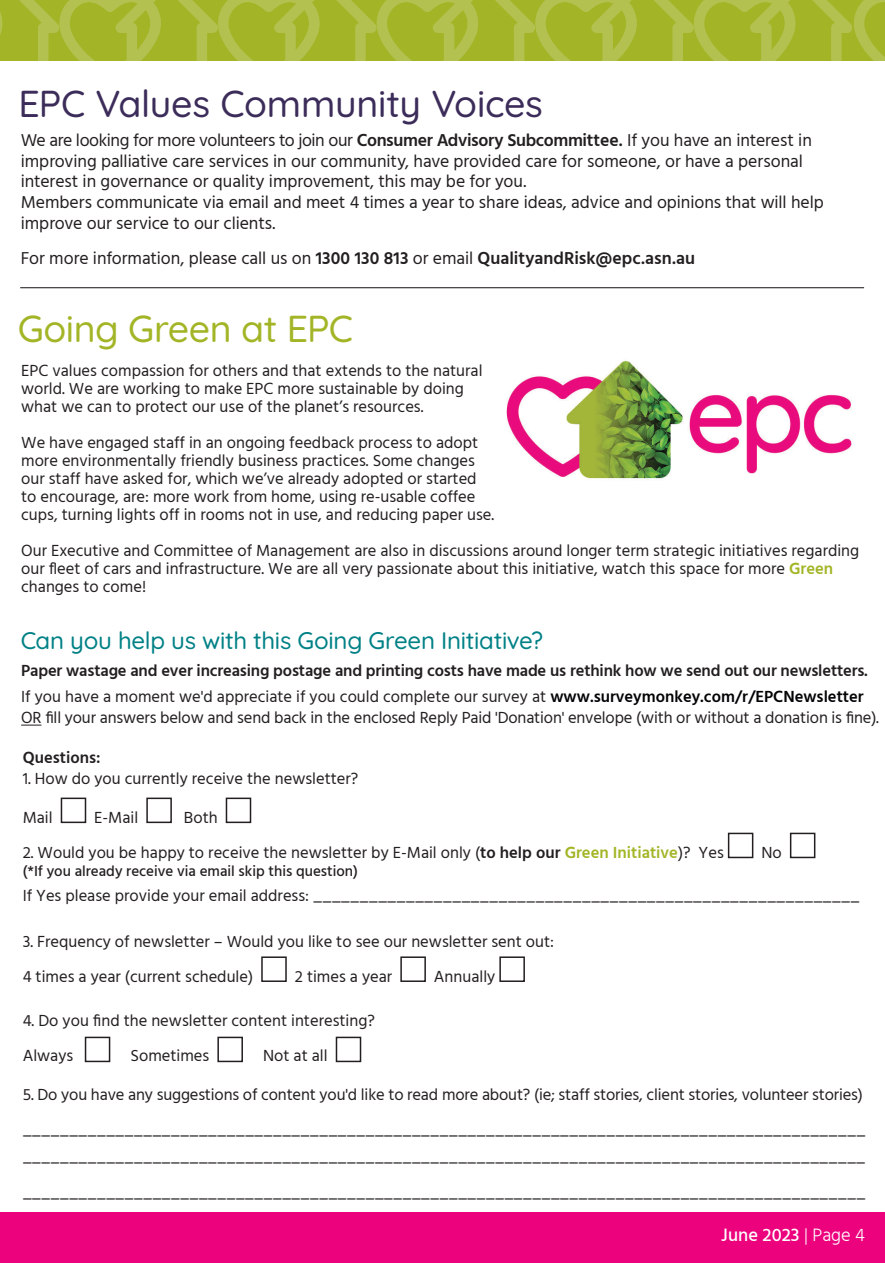
<style>
.page{position:relative;width:885px;height:1263px;background:#fff}
.page>*{position:absolute;margin:0;border:0;box-sizing:border-box;transform-origin:0 0}
.t1{font:300 37.5px "Quicksand";letter-spacing:-.005em;color:#3c2c5a}
.t2{font:300 37.5px "Quicksand";letter-spacing:-.015em;color:#a3b526}
.t3{font:300 24px "Quicksand";letter-spacing:-.015em;color:#008186}
.t4{font:500 18.45px "Hind Vadodara";color:#fff}
.t5{font:17.7px/20.7px "Hind Vadodara";letter-spacing:-.005em;color:#231f20}
.t6{font:16.5px/18px "Hind Vadodara";color:#231f20}
.t7{font:600 16.5px/26.5px "Hind Vadodara";letter-spacing:-.01em;color:#231f20}
.t8{font:500 15px "Hind Vadodara";color:#231f20}
.s1{font-weight:600}
.s2{font-weight:600;color:#a3b526}
.s3{font-weight:400}
.s4{color:#020304}
.s5{font-weight:300}
</style>
<div class="page">
<svg style="left:0;top:0;width:884px;height:61px;background:#a8b934"></svg>
<div style="left:0;top:1213px;width:884px;height:50px;background:#ed027e"></div>
<div style="left:61px;top:797px;width:25px;height:26px;border:2px solid #231f20"></div>
<div style="left:146px;top:797px;width:26px;height:26px;border:2px solid #231f20"></div>
<div style="left:226px;top:797px;width:25px;height:26px;border:2px solid #231f20"></div>
<div style="left:727px;top:833px;width:26px;height:25px;border:2px solid #231f20"></div>
<div style="left:789px;top:833px;width:26px;height:25px;border:2px solid #231f20"></div>
<div style="left:261px;top:956px;width:26px;height:26px;border:2px solid #231f20"></div>
<div style="left:400px;top:956px;width:26px;height:26px;border:2px solid #231f20"></div>
<div style="left:499px;top:956px;width:26px;height:26px;border:2px solid #231f20"></div>
<div style="left:85px;top:1037px;width:25px;height:25px;border:2px solid #231f20"></div>
<div style="left:217px;top:1037px;width:26px;height:25px;border:2px solid #231f20"></div>
<div style="left:336px;top:1037px;width:25px;height:25px;border:2px solid #231f20"></div>
<img style="left:506px;top:360px;width:346px;height:119px">
<hr style="left:20px;top:287px;width:844px;height:1px;background:#231f20">
<svg style="left:21px;top:725px;width:20px;height:1px"></svg>
<h1 class="t1" style="left:19px;top:89px;width:526px">EPC Values Community Voices</h1>
<p class="t5" style="left:21px;top:130px;width:804px">We are looking for more volunteers to join our <span class="s1">Consumer Advisory Subcommittee.</span> If you have an interest in improving palliative care services in our community, have provided care for someone, or have a personal interest in governance or quality improvement, this may be for you.<br>Members communicate via email and meet 4 times a year to share ideas, advice and opinions that will help improve our service to our clients.</p>
<p class="t5" style="left:21px;top:249px;width:675px">For more information, please call us on <span class="s1">1300 130 813</span> or email <span class="s1">QualityandRisk@epc.asn.au</span></p>
<h1 class="t2" style="left:18px;top:314px;width:336px">Going Green at EPC</h1>
<p class="t6" style="left:21px;top:362px;width:463px">EPC values compassion for others and that extends to the natural world. We are working to make EPC more sustainable by doing what we can to protect our use of the planet’s resources.</p>
<p class="t6" style="left:21px;top:434px;width:474px">We have engaged staff in an ongoing feedback process to adopt more environmentally friendly business practices. Some changes our staff have asked for, which we’ve already adopted or started to encourage, are: more work from home, using re-usable coffee cups, turning lights off in rooms not in use, and reducing paper use.</p>
<p class="t6" style="left:21px;top:542px;width:839px">Our Executive and Committee of Management are also in discussions around longer term strategic initiatives regarding our fleet of cars and infrastructure. We are all very passionate about this initiative, watch this space for more <span class="s2">Green </span>changes to come!</p>
<h2 class="t3" style="left:21px;top:631px;width:523px">Can you help us with this Going Green Initiative?</h2>
<p class="t7" style="left:21px;top:657px;width:848px">Paper wastage and ever increasing postage and printing costs have made us rethink how we send out our newsletters.<br><span class="s3">If you have a moment we'd appreciate if you could complete our survey at</span> <span class="s4">www.surveymonkey.com/r/EPCNewsletter</span></p>
<p class="t6" style="left:21px;top:708px;width:859px">OR fill your answers below and send back in the enclosed Reply Paid 'Donation' envelope (with or without a donation is fine).</p>
<p class="t7" style="left:23px;top:745px;width:79px">Questions:</p>
<p class="t6" style="left:23px;top:770px;width:337px">1. How do you currently receive the newsletter?</p>
<p class="t6" style="left:23px;top:810px;width:31px">Mail</p>
<p class="t6" style="left:94px;top:810px;width:45px">E-Mail</p>
<p class="t6" style="left:184px;top:810px;width:35px">Both</p>
<p class="t6" style="left:23px;top:844px;width:702px">2. Would you be happy to receive the newsletter by E-Mail only (<span class="s1">to help our</span> <span class="s2">Green Initiative</span>)? Yes</p>
<p class="t6" style="left:761px;top:845px;width:22px">No</p>
<p class="t8" style="left:23px;top:865px;width:337px">(*If you already receive via email skip this question)</p>
<p class="t6" style="left:23px;top:887px;width:838px">If Yes please provide your email address: ___________________________________________________________</p>
<p class="t6" style="left:23px;top:924px;width:533px;line-height:35.1px">3. Frequency of newsletter – Would you like to see our newsletter sent out:<br>4 times a year (current schedule)</p>
<p class="t6" style="left:295px;top:967px;width:99px">2 times a year</p>
<p class="t6" style="left:434px;top:969px;width:63px">Annually</p>
<p class="t6" style="left:23px;top:1002px;width:353px;line-height:35.1px">4. Do you find the newsletter content interesting?<br>Always</p>
<p class="t6" style="left:130px;top:1047px;width:80px">Sometimes</p>
<p class="t6" style="left:263px;top:1047px;width:66px">Not at all</p>
<p class="t6" style="left:23px;top:1076px;width:844px;line-height:35.5px">5. Do you have any suggestions of content you'd like to read more about? (ie; staff stories, client stories, volunteer stories) ___________________________________________________________________________________________</p>
<p class="t6" style="left:23px;top:1139px;width:844px;line-height:35.5px">___________________________________________________________________________________________ ___________________________________________________________________________________________</p>
<p class="t4" style="left:721px;top:1228px;width:145px">June 2023 <span class="s5">| Page 4</span></p>
</div>
